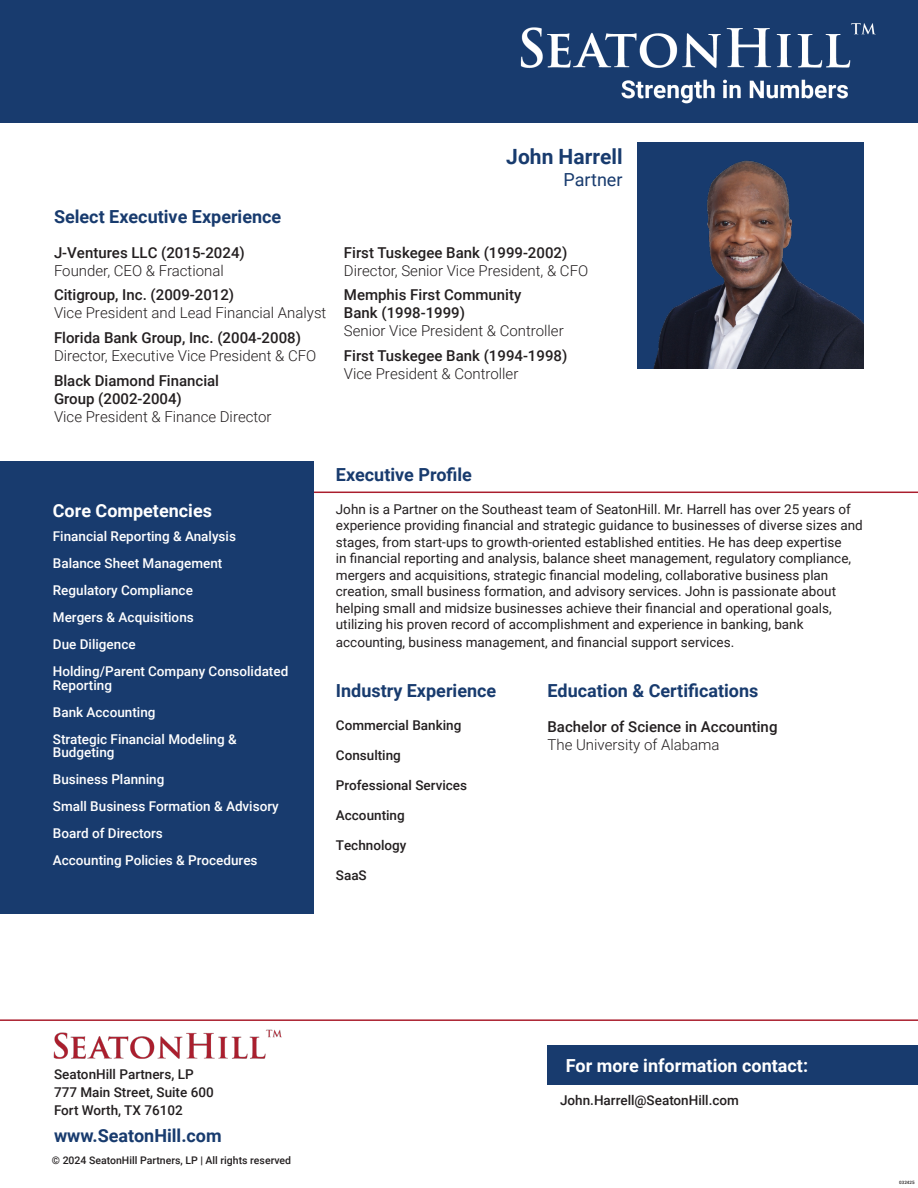
<style>
.page{position:relative;width:918px;height:1188px;background:#fff}
.page>*{position:absolute;margin:0;border:0;box-sizing:border-box;transform-origin:0 0}
.t1{font:700 21px "Roboto";color:#183b6e}
.t2{font:700 18px "Roboto";color:#183b6e}
.t3{font:700 18px "Roboto";color:#fff}
.t4{font:18px "Roboto";color:#183b6e}
.t5{font:500 15px/18px "Roboto";color:#231f20}
.t6{font:300 15px/18px "Roboto";color:#231f20}
.t7{font:13.5px/16.5px "Roboto";color:#231f20}
.t8{font:500 13.5px/13.5px "Roboto";color:#fff}
.t9{font:500 13.5px/18px "Roboto";color:#231f20}
.t10{font:500 10.5px "Roboto";color:#231f20}
.t11{font:500 4.5px "Roboto";color:#231f20}
.s1{font-weight:300}
.s2{font-weight:500}
</style>
<div class="page">
<div style="left:0;top:0;width:918px;height:123px;background:#183b6e"></div>
<div style="left:547px;top:1045px;width:371px;height:40px;background:#183b6e"></div>
<img style="left:520px;top:23px;width:355px;height:81px">
<img style="left:53px;top:1029px;width:229px;height:30px">
<hr style="left:0;top:1019px;width:918px;height:2px;background:#aa1e2d">
<hr style="left:288px;top:492px;width:630px;height:1px;background:#aa1e2d">
<div style="left:0;top:461px;width:313px;height:453px;background:#183b6e"></div>
<img style="left:638px;top:142px;width:226px;height:227px">
<p class="t2" style="left:54px;top:204px;width:229px">Select Executive Experience</p>
<p class="t5" style="left:54px;top:243px;width:192px">J-Ventures LLC (2015-2024)<br><span class="s1">Founder, CEO &amp; Fractional</span></p>
<p class="t6" style="left:54px;top:285px;width:274px"><span class="s2">Citigroup, Inc. (2009-2012)<br></span>Vice President and Lead Financial Analyst</p>
<p class="t5" style="left:54px;top:328px;width:249px">Florida Bank Group, Inc. (2004-2008)</p>
<p class="t6" style="left:54px;top:346px;width:264px">Director, Executive Vice President &amp; CFO</p>
<p class="t5" style="left:54px;top:371px;width:219px">Black Diamond Financial<br>Group (2002-2004)<br><span class="s1">Vice President &amp; Finance Director</span></p>
<p class="t1" style="left:506px;top:142px;width:118px">John Harrell</p>
<p class="t4" style="left:564px;top:167px;width:61px">Partner</p>
<p class="t6" style="left:344px;top:243px;width:246px"><span class="s2">First Tuskegee Bank (1999-2002)<br></span>Director, Senior Vice President, &amp; CFO</p>
<p class="t5" style="left:344px;top:285px;width:221px">Memphis First Community<br>Bank (1998-1999)<br><span class="s1">Senior Vice President &amp; Controller</span></p>
<p class="t5" style="left:344px;top:346px;width:225px">First Tuskegee Bank (1994-1998)<br><span class="s1">Vice President &amp; Controller</span></p>
<p class="t3" style="left:53px;top:498px;width:161px">Core Competencies</p>
<p class="t8" style="left:53px;top:529px;width:185px">Financial Reporting &amp; Analysis</p>
<p class="t8" style="left:53px;top:556px;width:171px">Balance Sheet Management</p>
<p class="t8" style="left:53px;top:583px;width:142px">Regulatory Compliance</p>
<p class="t8" style="left:53px;top:610px;width:142px">Mergers &amp; Acquisitions</p>
<p class="t8" style="left:53px;top:637px;width:84px">Due Diligence</p>
<p class="t8" style="left:53px;top:664px;width:237px">Holding/Parent Company Consolidated<br>Reporting</p>
<p class="t8" style="left:53px;top:705px;width:104px">Bank Accounting</p>
<p class="t8" style="left:53px;top:732px;width:185px">Strategic Financial Modeling &amp;<br>Budgeting</p>
<p class="t8" style="left:53px;top:772px;width:113px">Business Planning</p>
<p class="t8" style="left:53px;top:799px;width:227px">Small Business Formation &amp; Advisory</p>
<p class="t8" style="left:53px;top:826px;width:112px">Board of Directors</p>
<p class="t8" style="left:53px;top:853px;width:206px">Accounting Policies &amp; Procedures</p>
<p class="t2" style="left:336px;top:462px;width:138px">Executive Profile</p>
<p class="t7" style="left:336px;top:500px;width:528px">John is a Partner on the Southeast team of SeatonHill. Mr. Harrell has over 25 years of experience providing financial and strategic guidance to businesses of diverse sizes and stages, from start-ups to growth-oriented established entities. He has deep expertise<br>in financial reporting and analysis, balance sheet management, regulatory compliance, mergers and acquisitions, strategic financial modeling, collaborative business plan creation, small business formation, and advisory services. John is passionate about helping small and midsize businesses achieve their financial and operational goals, utilizing his proven record of accomplishment and experience in banking, bank</p>
<p class="t7" style="left:336px;top:634px;width:400px">accounting, business management, and financial support services.</p>
<p class="t2" style="left:336px;top:678px;width:162px">Industry Experience</p>
<p class="t9" style="left:336px;top:716px;width:127px">Commercial Banking</p>
<p class="t9" style="left:336px;top:746px;width:67px">Consulting</p>
<p class="t9" style="left:336px;top:776px;width:133px">Professional Services</p>
<p class="t9" style="left:336px;top:806px;width:70px">Accounting</p>
<p class="t9" style="left:336px;top:836px;width:72px">Technology</p>
<p class="t9" style="left:336px;top:866px;width:32px">SaaS</p>
<p class="t2" style="left:548px;top:678px;width:212px">Education &amp; Certifications</p>
<p class="t5" style="left:548px;top:717px;width:232px">Bachelor of Science in Accounting<br><span class="s1">The University of Alabama</span></p>
<p class="t9" style="left:54px;top:1065px;width:161px">SeatonHill Partners, LP<br>777 Main Street, Suite 600<br>Fort Worth, TX 76102</p>
<h2 class="t2" style="left:54px;top:1123px;width:169px">www.SeatonHill.com</h2>
<p class="t10" style="left:52px;top:1153px;width:241px">© 2024 SeatonHill Partners, LP | All rights reserved</p>
<h2 class="t3" style="left:566px;top:1053px;width:244px">For more information contact:</h2>
<p class="t9" style="left:560px;top:1091px;width:180px">John.Harrell@SeatonHill.com</p>
<p class="t11" style="left:899px;top:1179px;width:17px">032425</p>
</div>
